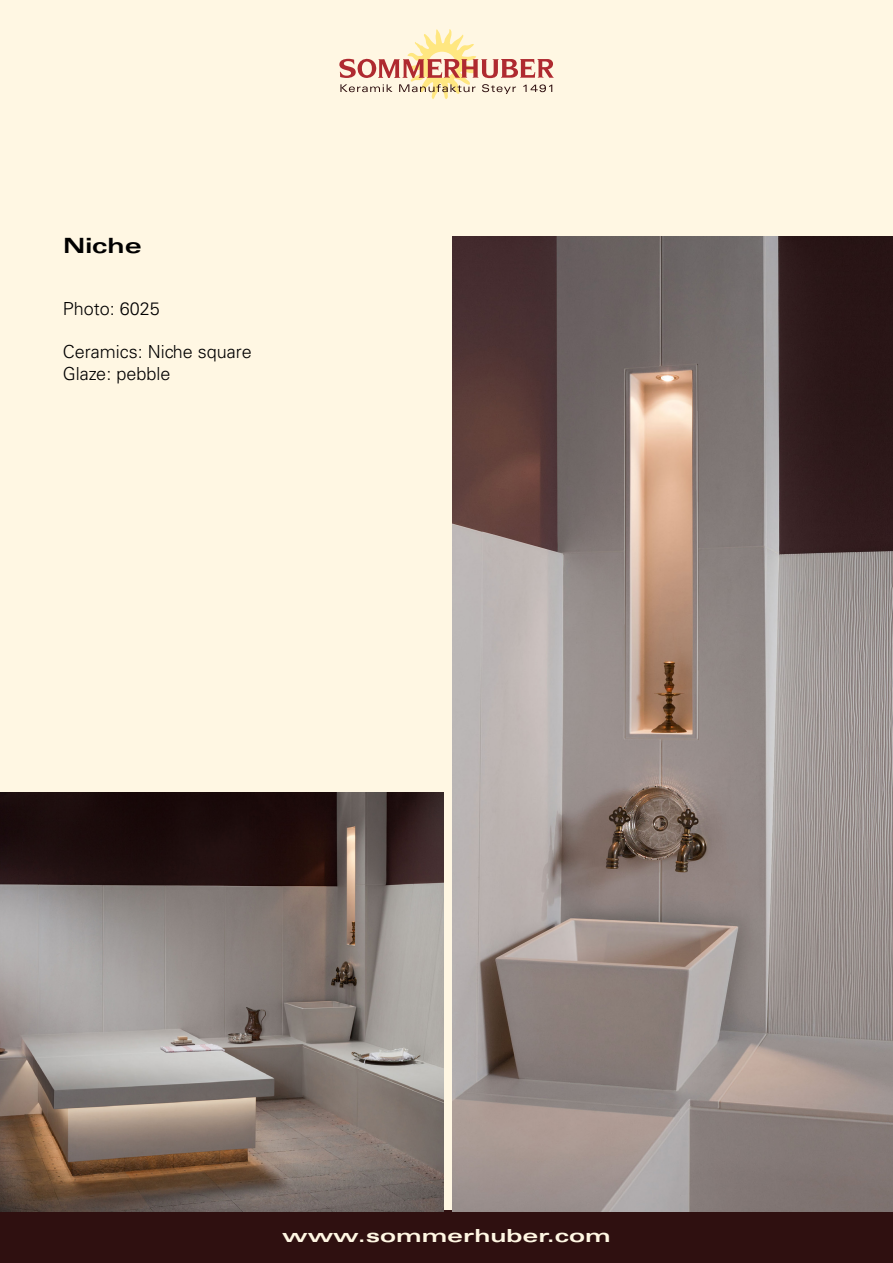
<style>
.page{position:relative;width:893px;height:1263px;background:#fff7e3}
.page>*{position:absolute;margin:0;border:0;box-sizing:border-box;transform-origin:0 0}
.t1{font:700 expanded 21px "Univers LT";color:#000;scale:1.1 1}
.t2{font:300 18px/21.6px "Univers LT";color:#000}
.t3{font:700 expanded 18px "Univers LT";color:#fff7e3;scale:1.2 1}
</style>
<div class="page">
<svg style="left:339px;top:29px;width:215px;height:70px"></svg>
<div style="left:0;top:1211px;width:893px;height:52px;background:#2f1010"></div>
<img style="left:452px;top:236px;width:441px;height:975px">
<img style="left:0;top:792px;width:443px;height:419px">
<p class="t1" style="left:63px;top:234px;width:73px">Niche</p>
<p class="t2" style="left:63px;top:298px;width:99px">Photo: 6025</p>
<p class="t2" style="left:63px;top:341px;width:191px">Ceramics: Niche square<br>Glaze: pebble</p>
<p class="t3" style="left:282px;top:1225px;width:275px">www.sommerhuber.com</p>
</div>
